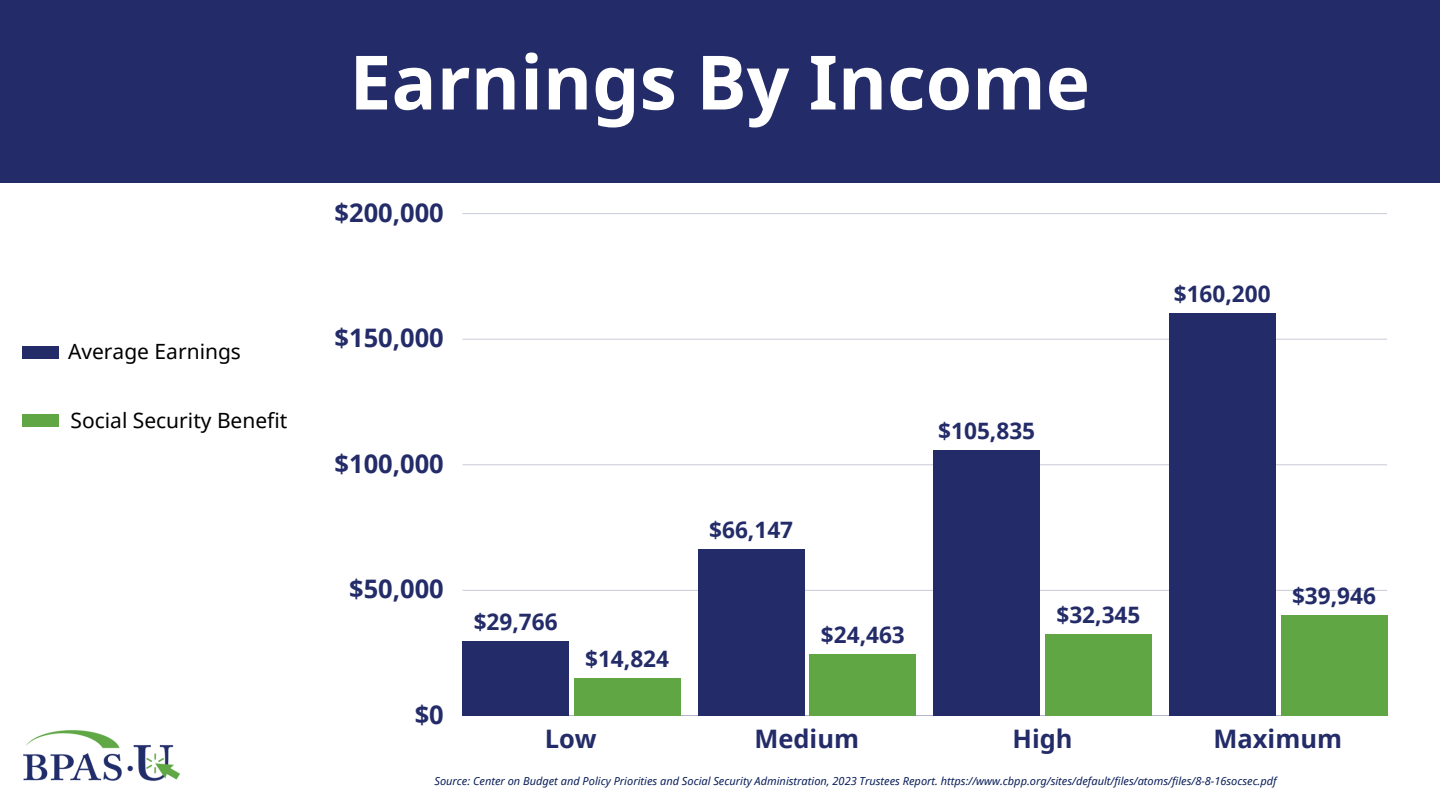
<style>
.page{position:relative;width:1440px;height:810px;background:#fff}
.page>*{position:absolute;margin:0;border:0;box-sizing:border-box;transform-origin:0 0}
.t1{font:700 75px "Noto Sans";color:#fff}
.t2{font:700 25.5px "Noto Sans";color:#232c68}
.t3{font:700 22.6px "Noto Sans";color:#232c68}
.t4{font:21px "Noto Sans";color:#000}
.t5{font:italic 11px "Noto Sans";color:#081d58}
</style>
<div class="page">
<div style="left:0;top:0;width:1440px;height:182px;background:#232c68"></div>
<hr style="left:463px;top:590px;width:924px;height:1px;background:#d0d2df">
<hr style="left:463px;top:464px;width:924px;height:1px;background:#d7d8e3">
<hr style="left:463px;top:339px;width:924px;height:1px;background:#d9dae4">
<hr style="left:463px;top:214px;width:924px;height:1px;background:#f8f9fa">
<div style="left:463px;top:641px;width:106px;height:75px;background:#232c68"></div>
<div style="left:574px;top:679px;width:106px;height:37px;background:#60a644"></div>
<div style="left:698px;top:550px;width:106px;height:166px;background:#232c68"></div>
<div style="left:810px;top:654px;width:106px;height:62px;background:#60a644"></div>
<div style="left:934px;top:450px;width:106px;height:266px;background:#232c68"></div>
<div style="left:1045px;top:635px;width:107px;height:81px;background:#60a644"></div>
<div style="left:1169px;top:314px;width:106px;height:402px;background:#232c68"></div>
<div style="left:1281px;top:616px;width:106px;height:100px;background:#60a644"></div>
<img style="left:23px;top:730px;width:157px;height:51px">
<div style="left:23px;top:414px;width:36px;height:13px;background:#60a644"></div>
<div style="left:23px;top:346px;width:36px;height:13px;background:#232c68"></div>
<p class="t4" style="left:68px;top:337px;width:174px">Average Earnings</p>
<h2 class="t4" style="left:71px;top:406px;width:218px">Social Security Benefit</h2>
<h1 class="t1" style="left:349px;top:29px;width:742px">Earnings By Income</h1>
<h2 class="t2" style="left:335px;top:194px;width:111px">$200,000</h2>
<h2 class="t2" style="left:335px;top:320px;width:111px">$150,000</h2>
<h2 class="t2" style="left:335px;top:445px;width:111px">$100,000</h2>
<h2 class="t2" style="left:349px;top:571px;width:96px">$50,000</h2>
<h2 class="t2" style="left:415px;top:697px;width:31px">$0</h2>
<h3 class="t3" style="left:1174px;top:278px;width:98px">$160,200</h3>
<h3 class="t3" style="left:474px;top:606px;width:85px">$29,766</h3>
<h3 class="t3" style="left:585px;top:643px;width:85px">$14,824</h3>
<h3 class="t3" style="left:709px;top:514px;width:85px">$66,147</h3>
<h3 class="t3" style="left:821px;top:619px;width:85px">$24,463</h3>
<h3 class="t3" style="left:938px;top:415px;width:98px">$105,835</h3>
<h3 class="t3" style="left:1056px;top:599px;width:85px">$32,345</h3>
<h3 class="t3" style="left:1292px;top:580px;width:85px">$39,946</h3>
<h2 class="t2" style="left:545px;top:721px;width:53px">Low</h2>
<h2 class="t2" style="left:754px;top:721px;width:106px">Medium</h2>
<h2 class="t2" style="left:1013px;top:721px;width:62px">High</h2>
<h2 class="t2" style="left:1214px;top:721px;width:130px">Maximum</h2>
<p class="t5" style="left:434px;top:773px;width:844px">Source: Center on Budget and Policy Priorities and Social Security Administration, 2023 Trustees Report. https://www.cbpp.org/sites/default/files/atoms/files/8-8-16socsec.pdf</p>
</div>
